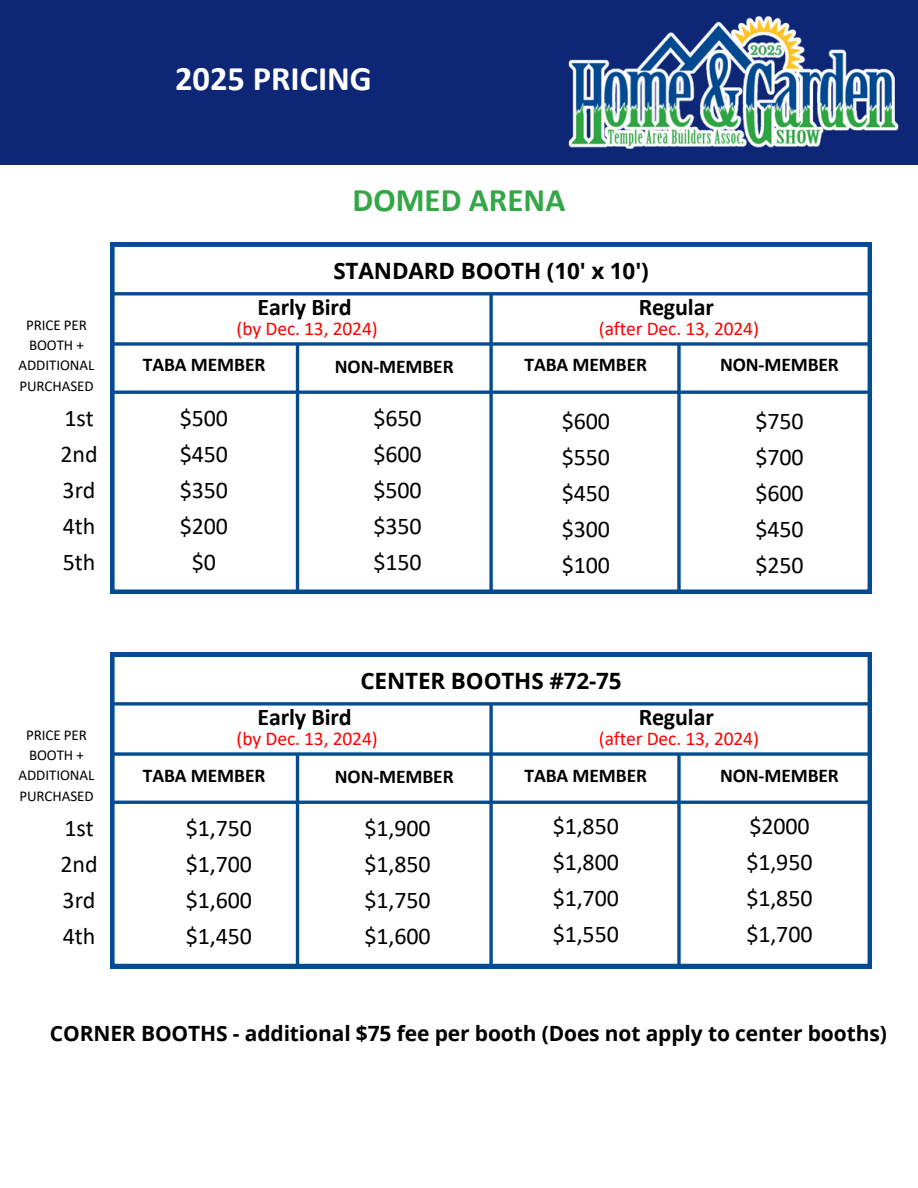
<style>
.page{position:relative;width:918px;height:1188px;background:#fff}
.page>*{position:absolute;margin:0;border:0;box-sizing:border-box;transform-origin:0 0}
.t1{font:700 34.5px "Calibri";color:#fff}
.t2{font:700 33px "Calibri";color:#34a647}
.t3{font:24px/36px "Calibri";letter-spacing:-.005em;color:#000;text-align:justify}
.t4{font:700 24px "Calibri";letter-spacing:-.005em;color:#000}
.t5{font:700 22.5px "Open Sans";letter-spacing:-.005em;color:#000}
.t6{font:700 21px "Open Sans";letter-spacing:-.005em;color:#000}
.t7{font:700 19.5px "Calibri";letter-spacing:-.005em;color:#000}
.t8{font:19.5px "Calibri";letter-spacing:-.005em;color:#f00}
.t9{font:15px/20.2px "Calibri";letter-spacing:-.005em;color:#000;text-align:center}
</style>
<div class="page">
<div style="left:0;top:0;width:918px;height:164px;background:#0d2676"></div>
<img style="left:568px;top:16px;width:331px;height:133px">
<svg style="left:110px;top:242px;width:762px;height:352px"></svg>
<svg style="left:110px;top:342px;width:762px;height:4px;background:#2a66a1"></svg>
<svg style="left:489px;top:295px;width:4px;height:299px"></svg>
<hr style="left:296px;top:344px;width:3px;height:250px;background:#044b91">
<svg style="left:677px;top:344px;width:4px;height:250px"></svg>
<svg style="left:110px;top:390px;width:762px;height:4px;background:#2965a1"></svg>
<hr style="left:110px;top:292px;width:762px;height:3px;background:#044b91">
<svg style="left:110px;top:652px;width:762px;height:316px"></svg>
<svg style="left:110px;top:752px;width:762px;height:4px;background:#2a66a1"></svg>
<svg style="left:489px;top:706px;width:4px;height:262px"></svg>
<hr style="left:296px;top:754px;width:3px;height:212px;background:#044b91">
<svg style="left:677px;top:754px;width:4px;height:212px"></svg>
<hr style="left:110px;top:801px;width:762px;height:3px;background:#044b91">
<svg style="left:110px;top:702px;width:762px;height:4px;background:#2a66a1"></svg>
<p class="t1" style="left:175px;top:64px;width:198px">2025 PRICING</p>
<h1 class="t2" style="left:353px;top:186px;width:214px">DOMED ARENA</h1>
<h5 class="t9" style="left:19px;top:316px;width:77px">PRICE PER<br>BOOTH +<br>ADDITIONAL<br>PURCHASED</h5>
<h4 class="t3" style="left:61px;top:402px;width:39px;text-align:left">1st<br>2nd<br>3rd<br>4th<br>5th</h4>
<h5 class="t9" style="left:19px;top:726px;width:77px">PRICE PER<br>BOOTH +<br>ADDITIONAL<br>PURCHASED</h5>
<h5 class="t5" style="left:333px;top:255px;width:317px">STANDARD BOOTH (10' x 10')</h5>
<p class="t4" style="left:257px;top:297px;width:96px">Early Bird</p>
<h4 class="t8" style="left:237px;top:320px;width:143px">(by Dec. 13, 2024)</h4>
<h3 class="t4" style="left:639px;top:297px;width:77px">Regular</h3>
<p class="t8" style="left:599px;top:320px;width:162px">(after Dec. 13, 2024)</p>
<p class="t7" style="left:143px;top:357px;width:124px">TABA MEMBER</p>
<p class="t7" style="left:335px;top:358px;width:120px">NON-MEMBER</p>
<p class="t7" style="left:525px;top:357px;width:124px">TABA MEMBER</p>
<h5 class="t7" style="left:720px;top:357px;width:120px">NON-MEMBER</h5>
<h4 class="t3" style="left:180px;top:402px;width:50px;text-align:center">$500 $450 $350 $200 $0</h4>
<h4 class="t3" style="left:374px;top:402px;width:50px">$650 $600 $500 $350 $150</h4>
<h4 class="t3" style="left:755px;top:405px;width:50px">$750 $700 $600 $450 $250</h4>
<h5 class="t3" style="left:562px;top:405px;width:50px">$600 $550 $450 $300 $100</h5>
<h5 class="t5" style="left:360px;top:665px;width:263px">CENTER BOOTHS #72-75</h5>
<p class="t4" style="left:257px;top:707px;width:96px">Early Bird</p>
<h4 class="t8" style="left:237px;top:730px;width:143px">(by Dec. 13, 2024)</h4>
<h2 class="t4" style="left:639px;top:707px;width:77px">Regular</h2>
<p class="t8" style="left:599px;top:730px;width:162px">(after Dec. 13, 2024)</p>
<p class="t7" style="left:143px;top:767px;width:124px">TABA MEMBER</p>
<p class="t7" style="left:335px;top:768px;width:120px">NON-MEMBER</p>
<p class="t7" style="left:525px;top:767px;width:124px">TABA MEMBER</p>
<h5 class="t7" style="left:720px;top:767px;width:120px">NON-MEMBER</h5>
<h4 class="t3" style="left:61px;top:812px;width:39px;text-align:left">1st<br>2nd<br>3rd<br>4th</h4>
<h4 class="t3" style="left:365px;top:812px;width:68px">$1,900 $1,850 $1,750 $1,600</h4>
<h4 class="t3" style="left:553px;top:810px;width:68px">$1,850 $1,800 $1,700 $1,550</h4>
<h5 class="t3" style="left:186px;top:812px;width:68px">$1,750 $1,700 $1,600 $1,450</h5>
<h4 class="t3" style="left:746px;top:810px;width:68px;text-align:left">$2000 $1,950 $1,850 $1,700</h4>
<h6 class="t6" style="left:50px;top:1018px;width:838px">CORNER BOOTHS - additional $75 fee per booth (Does not apply to center booths)</h6>
</div>
